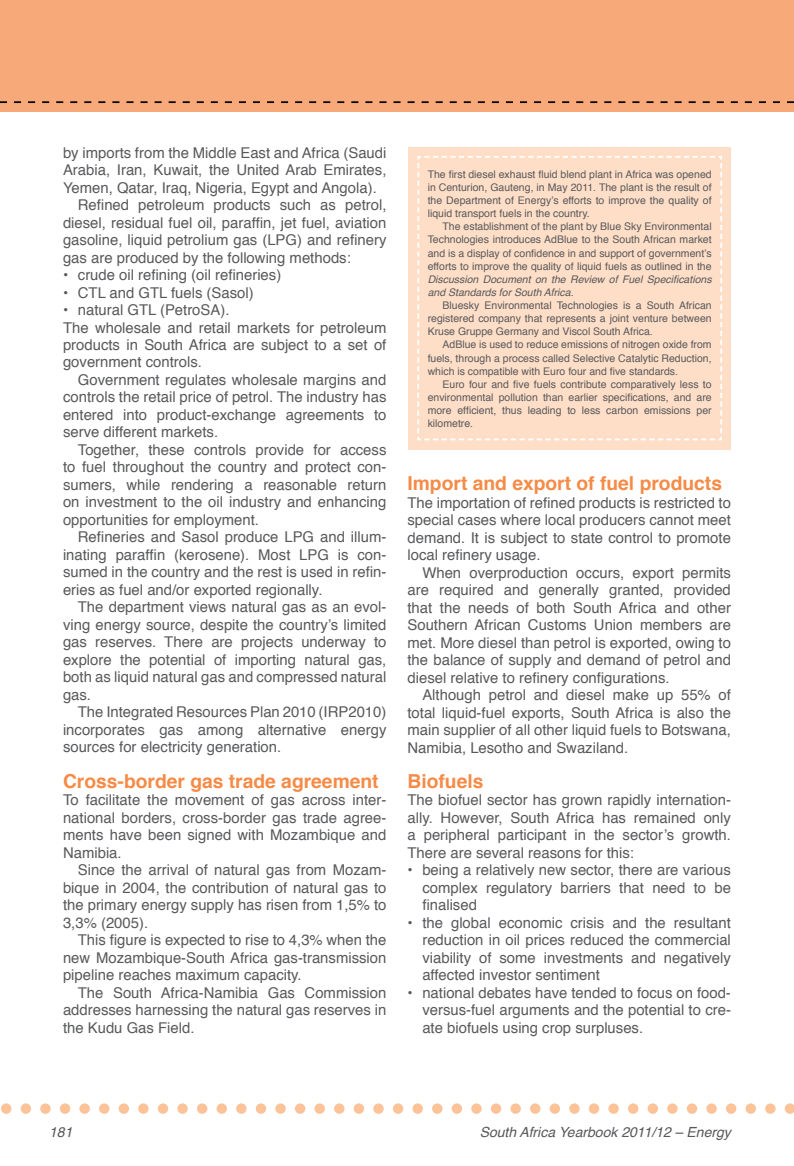
<style>
.page{position:relative;width:794px;height:1166px;background:#fff}
.page>*{position:absolute;margin:0;border:0;box-sizing:border-box;transform-origin:0 0}
.t1{font:700 19.25px "Helvetica";color:#f68b47}
.t2{font:14.88px/17.5px "Helvetica";color:#58595b;text-align:justify}
.t3{font:italic 14px "Helvetica";color:#58595b}
.t4{font:10.5px/13.1px "Helvetica";color:#58595b;text-align:justify}
.t5{font:italic 10.5px/13.1px "Helvetica";color:#58595b}
.s1{font-style:normal}
</style>
<div class="page">
<div style="left:0;top:0;width:794px;height:112px;background:#f7a979"></div>
<svg style="left:0;top:101px;width:794px;height:2px"></svg>
<div style="left:158px;top:1103px;width:10px;height:11px;background:#fcc298;border-radius:50%"></div>
<div style="left:197px;top:1103px;width:10px;height:11px;background:#fcc298;border-radius:50%"></div>
<div style="left:177px;top:1103px;width:11px;height:11px;background:#fcc298;border-radius:50%"></div>
<div style="left:1px;top:1103px;width:10px;height:11px;background:#fcc298;border-radius:50%"></div>
<div style="left:79px;top:1103px;width:11px;height:11px;background:#fcc298;border-radius:50%"></div>
<div style="left:40px;top:1103px;width:11px;height:11px;background:#fcc298;border-radius:50%"></div>
<div style="left:119px;top:1103px;width:10px;height:11px;background:#fcc298;border-radius:50%"></div>
<div style="left:21px;top:1103px;width:10px;height:11px;background:#fcc298;border-radius:50%"></div>
<div style="left:99px;top:1103px;width:10px;height:11px;background:#fcc298;border-radius:50%"></div>
<div style="left:60px;top:1103px;width:10px;height:11px;background:#fcc298;border-radius:50%"></div>
<div style="left:138px;top:1103px;width:11px;height:11px;background:#fcc298;border-radius:50%"></div>
<div style="left:314px;top:1103px;width:11px;height:11px;background:#fcc298;border-radius:50%"></div>
<div style="left:236px;top:1103px;width:10px;height:11px;background:#fcc298;border-radius:50%"></div>
<div style="left:393px;top:1103px;width:10px;height:11px;background:#fcc298;border-radius:50%"></div>
<div style="left:354px;top:1103px;width:10px;height:11px;background:#fcc298;border-radius:50%"></div>
<div style="left:275px;top:1103px;width:11px;height:11px;background:#fcc298;border-radius:50%"></div>
<div style="left:432px;top:1103px;width:10px;height:11px;background:#fcc298;border-radius:50%"></div>
<div style="left:334px;top:1103px;width:10px;height:11px;background:#fcc298;border-radius:50%"></div>
<div style="left:256px;top:1103px;width:10px;height:11px;background:#fcc298;border-radius:50%"></div>
<div style="left:412px;top:1103px;width:11px;height:11px;background:#fcc298;border-radius:50%"></div>
<div style="left:216px;top:1103px;width:11px;height:11px;background:#fcc298;border-radius:50%"></div>
<div style="left:373px;top:1103px;width:11px;height:11px;background:#fcc298;border-radius:50%"></div>
<div style="left:295px;top:1103px;width:10px;height:11px;background:#fcc298;border-radius:50%"></div>
<div style="left:452px;top:1103px;width:10px;height:11px;background:#fcc298;border-radius:50%"></div>
<div style="left:569px;top:1103px;width:10px;height:11px;background:#fcc298;border-radius:50%"></div>
<div style="left:491px;top:1103px;width:10px;height:11px;background:#fcc298;border-radius:50%"></div>
<div style="left:647px;top:1103px;width:11px;height:11px;background:#fcc298;border-radius:50%"></div>
<div style="left:608px;top:1103px;width:11px;height:11px;background:#fcc298;border-radius:50%"></div>
<div style="left:530px;top:1103px;width:10px;height:11px;background:#fcc298;border-radius:50%"></div>
<div style="left:687px;top:1103px;width:10px;height:11px;background:#fcc298;border-radius:50%"></div>
<div style="left:589px;top:1103px;width:10px;height:11px;background:#fcc298;border-radius:50%"></div>
<div style="left:510px;top:1103px;width:11px;height:11px;background:#fcc298;border-radius:50%"></div>
<div style="left:667px;top:1103px;width:10px;height:11px;background:#fcc298;border-radius:50%"></div>
<div style="left:471px;top:1103px;width:11px;height:11px;background:#fcc298;border-radius:50%"></div>
<div style="left:628px;top:1103px;width:10px;height:11px;background:#fcc298;border-radius:50%"></div>
<div style="left:549px;top:1103px;width:11px;height:11px;background:#fcc298;border-radius:50%"></div>
<div style="left:706px;top:1103px;width:11px;height:11px;background:#fcc298;border-radius:50%"></div>
<div style="left:745px;top:1103px;width:11px;height:11px;background:#fcc298;border-radius:50%"></div>
<svg style="left:784px;top:1103px;width:10px;height:11px"></svg>
<div style="left:765px;top:1103px;width:10px;height:11px;background:#fcc298;border-radius:50%"></div>
<div style="left:726px;top:1103px;width:10px;height:11px;background:#fcc298;border-radius:50%"></div>
<div style="left:408px;top:148px;width:323px;height:302px;background:#fedec7"></div>
<svg style="left:417px;top:156px;width:305px;height:285px"></svg>
<p class="t2" style="left:63px;top:144px;width:325px">by imports from the Middle East and Africa (Saudi</p>
<p class="t2" style="left:63px;top:161px;width:325px">Arabia, Iran, Kuwait, the United Arab Emirates,</p>
<p class="t2" style="left:63px;top:179px;width:315px">Yemen, Qatar, Iraq, Nigeria, Egypt and Angola).</p>
<p class="t2" style="left:78px;top:196px;width:310px">Refined petroleum products such as petrol,</p>
<p class="t2" style="left:63px;top:214px;width:325px">diesel, residual fuel oil, paraffin, jet fuel, aviation</p>
<p class="t2" style="left:63px;top:231px;width:325px">gasoline, liquid petrolium gas (LPG) and refinery</p>
<p class="t2" style="left:63px;top:249px;width:289px">gas are produced by the following methods:</p>
<p class="t2" style="left:63px;top:266px;width:220px">• crude oil refining (oil refineries)</p>
<p class="t2" style="left:63px;top:284px;width:192px">• CTL and GTL fuels (Sasol)</p>
<p class="t2" style="left:63px;top:301px;width:325px;text-align:left">• natural GTL (PetroSA).<br>The wholesale and retail markets for petroleum products in South Africa are subject to a set of government controls.</p>
<p class="t2" style="left:63px;top:371px;width:325px;text-indent:15px">Government regulates wholesale margins and controls the retail price of petrol. The industry has entered into product-exchange agreements to serve different markets.</p>
<p class="t2" style="left:63px;top:441px;width:325px;text-indent:15px">Together, these controls provide for access to fuel throughout the country and protect con&shy;sumers, while rendering a reasonable return on investment to the oil industry and enhancing opportunities for employment.</p>
<p class="t2" style="left:63px;top:529px;width:325px;text-indent:15px">Refineries and Sasol produce LPG and illum&shy;inating paraffin (kerosene). Most LPG is con&shy;sumed in the country and the rest is used in refin&shy;eries as fuel and/or exported regionally.</p>
<p class="t2" style="left:63px;top:599px;width:325px;text-indent:15px">The department views natural gas as an evol&shy;ving energy source, despite the country’s limited gas reserves. There are projects underway to explore the potential of importing natural gas, both as liquid natural gas and compressed natural gas.</p>
<p class="t2" style="left:63px;top:704px;width:325px;text-indent:15px">The Integrated Resources Plan 2010 (IRP2010) incorporates gas among alternative energy sources for electricity generation.</p>
<p class="t1" style="left:63px;top:765px;width:317px">Cross-border gas trade agreement</p>
<p class="t2" style="left:63px;top:791px;width:325px">To facilitate the movement of gas across inter&shy;national borders, cross-border gas trade agree&shy;ments have been signed with Mozambique and Namibia.</p>
<p class="t2" style="left:63px;top:861px;width:325px;text-indent:15px">Since the arrival of natural gas from Mozam&shy;bique in 2004, the contribution of natural gas to the primary energy supply has risen from 1,5% to 3,3% (2005).</p>
<p class="t2" style="left:63px;top:931px;width:325px;text-indent:15px">This figure is expected to rise to 4,3% when the new Mozambique-South Africa gas-transmission pipeline reaches maximum capacity.</p>
<p class="t2" style="left:63px;top:984px;width:325px;text-indent:15px">The South Africa-Namibia Gas Commission addresses harnessing the natural gas reserves in the Kudu Gas Field.</p>
<p class="t4" style="left:428px;top:168px;width:285px">The first diesel exhaust fluid blend plant in Africa was opened in Centurion, Gauteng, in May 2011. The plant is the result of the Department of Energy’s efforts to improve the quality of liquid transport fuels in the country.</p>
<p class="t4" style="left:428px;top:220px;width:285px;text-indent:15px">The establishment of the plant by Blue Sky Environmental Technologies introduces AdBlue to the South African market and is a display of confidence in and support of government’s efforts to improve the quality of liquid fuels as outlined in the</p>
<p class="t5" style="left:428px;top:273px;width:285px">Discussion Document on the Review of Fuel Specifications and Standards for South Africa<span class="s1">.</span></p>
<p class="t4" style="left:428px;top:299px;width:285px;text-indent:15px">Bluesky Environmental Technologies is a South African registered company that represents a joint venture between Kruse Gruppe Germany and Viscol South Africa.</p>
<p class="t4" style="left:428px;top:338px;width:285px;text-indent:15px">AdBlue is used to reduce emissions of nitrogen oxide from fuels, through a process called Selective Catalytic Reduction, which is compatible with Euro four and five standards.</p>
<p class="t4" style="left:428px;top:378px;width:285px;text-indent:15px">Euro four and five fuels contribute comparatively less to environmental pollution than earlier specifications, and are more efficient, thus leading to less carbon emissions per kilometre.</p>
<p class="t1" style="left:407px;top:468px;width:316px">Import and export of fuel products</p>
<p class="t2" style="left:407px;top:494px;width:325px">The importation of refined products is restricted to special cases where local producers cannot meet demand. It is subject to state control to promote local refinery usage.</p>
<p class="t2" style="left:407px;top:564px;width:325px;text-indent:15px">When overproduction occurs, export permits are required and generally granted, provided that the needs of both South Africa and other Southern African Customs Union members are met. More diesel than petrol is exported, owing to the balance of supply and demand of petrol and diesel relative to refinery configurations.</p>
<p class="t2" style="left:407px;top:686px;width:325px;text-indent:15px">Although petrol and diesel make up 55% of total liquid-fuel exports, South Africa is also the main supplier of all other liquid fuels to Botswana, Namibia, Lesotho and Swaziland.</p>
<p class="t1" style="left:407px;top:765px;width:77px">Biofuels</p>
<p class="t2" style="left:407px;top:791px;width:325px">The biofuel sector has grown rapidly internation&shy;ally. However, South Africa has remained only a peripheral participant in the sector’s growth.<br>There are several reasons for this:</p>
<p class="t2" style="left:422px;top:861px;width:310px;text-indent:-15px">• being a relatively new sector, there are various complex regulatory barriers that need to be finalised</p>
<p class="t2" style="left:422px;top:914px;width:310px;text-indent:-15px">• the global economic crisis and the resultant reduction in oil prices reduced the commercial viability of some investments and negatively affected investor sentiment</p>
<p class="t2" style="left:422px;top:984px;width:310px;text-indent:-15px">• national debates have tended to focus on food&shy;versus-fuel arguments and the potential to cre&shy;ate biofuels using crop surpluses.</p>
<p class="t3" style="left:49px;top:1121px;width:25px">181</p>
<p class="t3" style="left:480px;top:1121px;width:253px">South Africa Yearbook 2011/12 – Energy</p>
</div>
